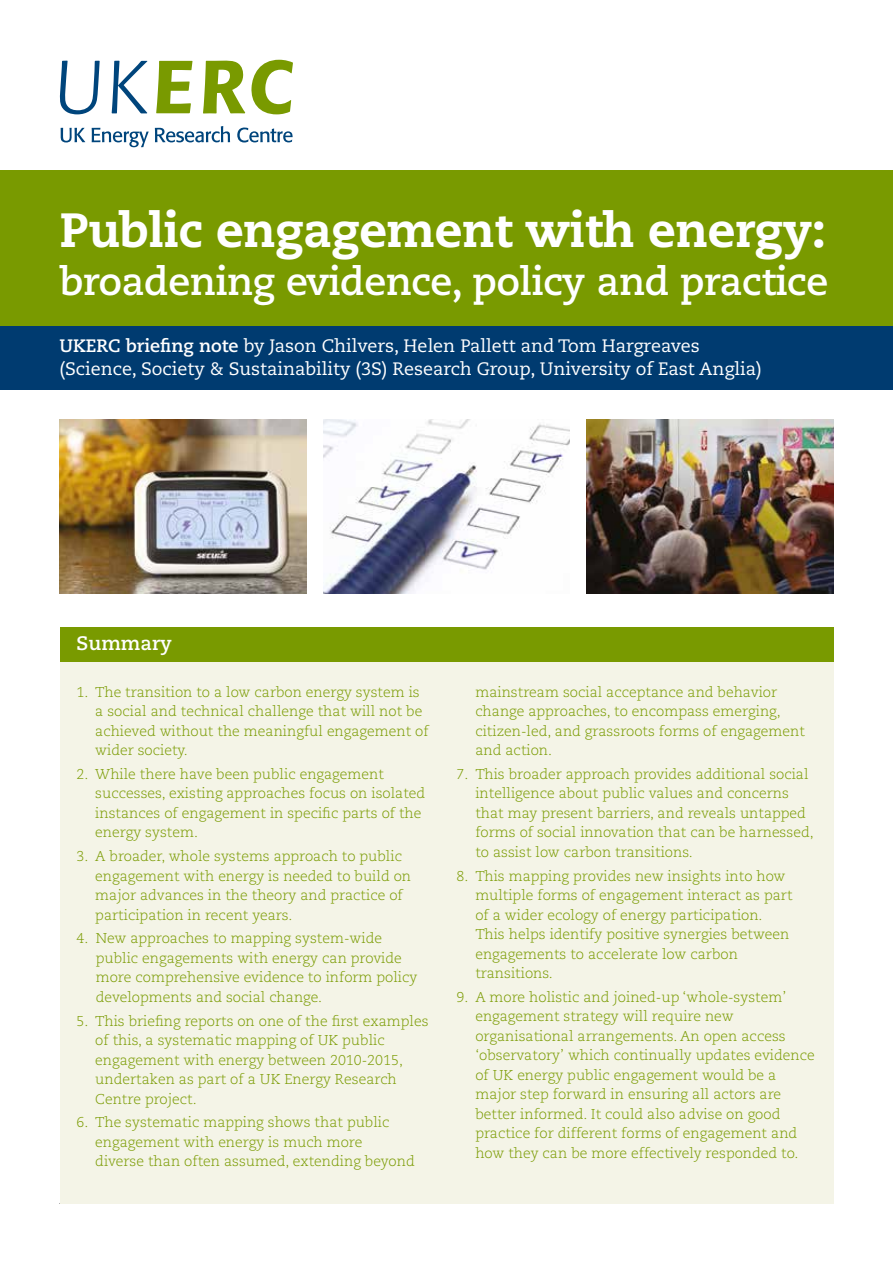
<style>
.page{position:relative;width:893px;height:1263px;background:#fff}
.page>*{position:absolute;margin:0;border:0;box-sizing:border-box;transform-origin:0 0}
.t1{font:800 48px "Caecilia LT Std";letter-spacing:-.01em;color:#fff}
.t2{font:700 39px "Caecilia LT Std";letter-spacing:-.01em;color:#fff}
.t3{font:700 19.5px "Caecilia LT Std";color:#fff}
.t4{font:18px/22.5px "Caecilia LT Std";color:#fff}
.t5{font:300 14.25px/19.5px "Caecilia LT Std";color:#799a00}
.s1{font-weight:700}
</style>
<div class="page">
<svg style="left:60px;top:61px;width:40px;height:53px"></svg>
<svg style="left:112px;top:61px;width:35px;height:52px"></svg>
<svg style="left:156px;top:61px;width:36px;height:52px"></svg>
<svg style="left:203px;top:61px;width:42px;height:53px"></svg>
<svg style="left:251px;top:60px;width:42px;height:54px"></svg>
<svg style="left:61px;top:128px;width:24px;height:14px"></svg>
<svg style="left:92px;top:128px;width:57px;height:19px"></svg>
<svg style="left:155px;top:126px;width:75px;height:16px"></svg>
<svg style="left:237px;top:128px;width:56px;height:14px"></svg>
<div style="left:0;top:170px;width:893px;height:157px;background:#799a00"></div>
<div style="left:0;top:326px;width:893px;height:64px;background:#003b70"></div>
<img style="left:323px;top:420px;width:247px;height:173px">
<img style="left:60px;top:420px;width:246px;height:173px">
<div style="left:60px;top:627px;width:773px;height:577px;background:#f4f4e7"></div>
<div style="left:60px;top:627px;width:773px;height:34px;background:#799a00"></div>
<img style="left:586px;top:420px;width:247px;height:173px">
<h1 class="t1" style="left:60px;top:201px;width:768px">Public engagement with energy:</h1>
<h2 class="t2" style="left:60px;top:259px;width:770px">broadening evidence, policy and practice</h2>
<p class="t4" style="left:60px;top:335px;width:704px"><span class="s1">UKERC briefing note</span> by Jason Chilvers, Helen Pallett and Tom Hargreaves (Science, Society &amp; Sustainability (3S) Research Group, University of East Anglia)</p>
<h3 class="t3" style="left:77px;top:631px;width:97px">Summary</h3>
<p class="t5" style="left:95px;top:682px;width:335px;text-indent:-19px">1. The transition to a low carbon energy system is a social and technical challenge that will not be achieved without the meaningful engagement of wider society.</p>
<p class="t5" style="left:95px;top:765px;width:332px;text-indent:-19px">2. While there have been public engagement successes, existing approaches focus on isolated instances of engagement in specific parts of the energy system.</p>
<p class="t5" style="left:95px;top:847px;width:317px;text-indent:-19px">3. A broader, whole systems approach to public engagement with energy is needed to build on major advances in the theory and practice of participation in recent years.</p>
<p class="t5" style="left:96px;top:929px;width:323px;text-indent:-19px">4. New approaches to mapping system-wide public engagements with energy can provide more comprehensive evidence to inform policy developments and social change.</p>
<p class="t5" style="left:95px;top:1011px;width:335px;text-indent:-19px">5. This briefing reports on one of the first examples of this, a systematic mapping of UK public engagement with energy between 2010-2015, undertaken as part of a UK Energy Research Centre project.</p>
<p class="t5" style="left:95px;top:1113px;width:321px;text-indent:-19px">6. The systematic mapping shows that public engagement with energy is much more diverse than often assumed, extending beyond</p>
<p class="t5" style="left:475px;top:682px;width:331px">mainstream social acceptance and behavior change approaches, to encompass emerging, citizen-led, and grassroots forms of engagement and action.</p>
<p class="t5" style="left:475px;top:764px;width:340px;text-indent:-19px">7. This broader approach provides additional social intelligence about public values and concerns that may present barriers, and reveals untapped forms of social innovation that can be harnessed, to assist low carbon transitions.</p>
<p class="t5" style="left:475px;top:866px;width:319px;text-indent:-19px">8. This mapping provides new insights into how multiple forms of engagement interact as part of a wider ecology of energy participation.<br>This helps identify positive synergies between engagements to accelerate low carbon transitions.</p>
<p class="t5" style="left:475px;top:987px;width:341px;text-indent:-19px">9. A more holistic and joined-up ‘whole-system’ engagement strategy will require new organisational arrangements. An open access ‘observatory’ which continually updates evidence of UK energy public engagement would be a major step forward in ensuring all actors are better informed. It could also advise on good practice for different forms of engagement and how they can be more effectively responded to.</p>
</div>
